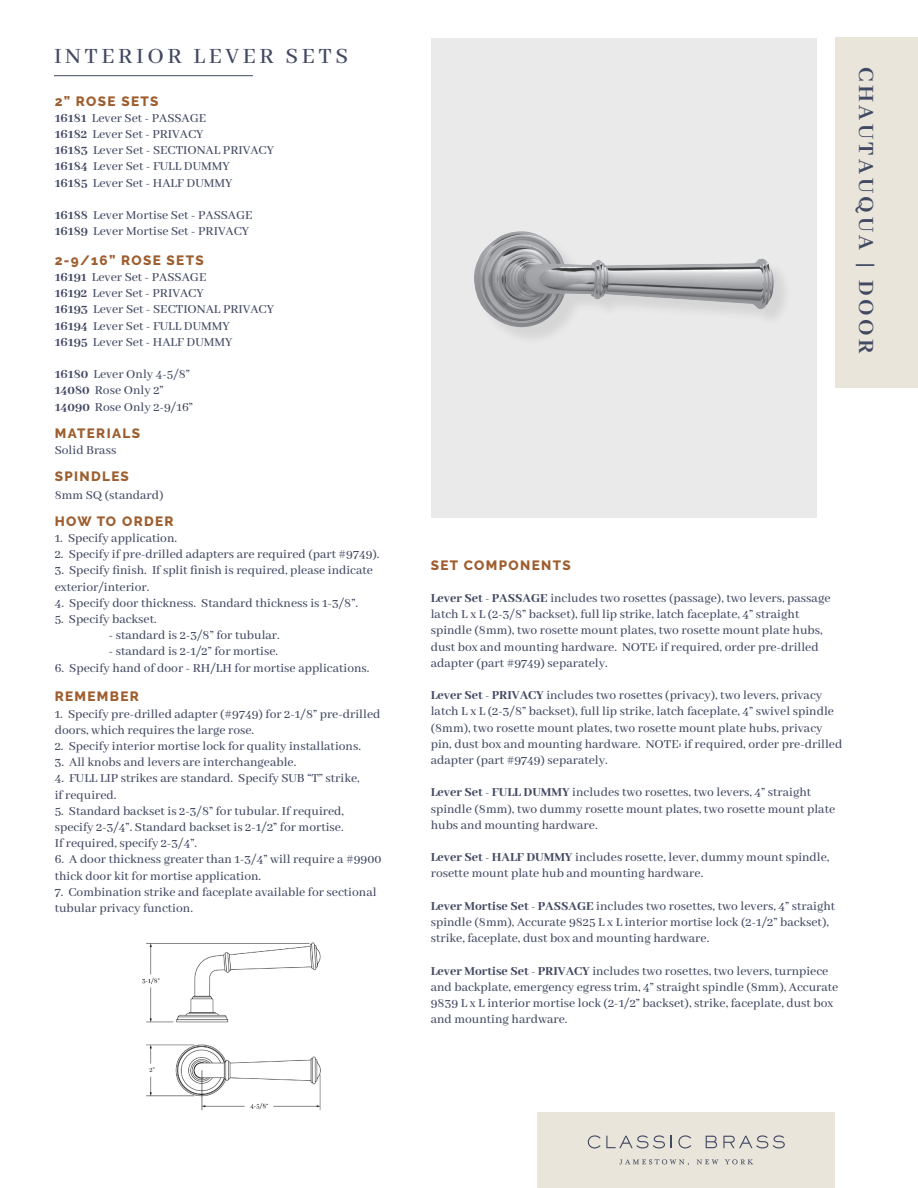
<style>
.page{position:relative;width:918px;height:1188px;background:#fff}
.page>*{position:absolute;margin:0;border:0;box-sizing:border-box;transform-origin:0 0}
.t1{font:500 24px "Abhaya Libre";letter-spacing:.15em;color:#424962}
.t2{font:700 24px "Abhaya Libre";letter-spacing:.15em;color:#424962}
.t3{font:500 13.5px/16.2px "Abhaya Libre";color:#424962}
.t4{font:800 13.5px "Raleway";letter-spacing:.1em;color:#9e5e2f}
.s1{font-weight:800}
</style>
<div class="page">
<div style="left:537px;top:1112px;width:298px;height:76px;background:#e9e5db"></div>
<svg style="left:588px;top:1135px;width:77px;height:13px"></svg>
<svg style="left:671px;top:1136px;width:1px;height:12px"></svg>
<svg style="left:678px;top:1135px;width:13px;height:13px"></svg>
<svg style="left:706px;top:1136px;width:11px;height:12px"></svg>
<svg style="left:723px;top:1135px;width:62px;height:13px"></svg>
<svg style="left:697px;top:1159px;width:22px;height:5px"></svg>
<svg style="left:725px;top:1159px;width:28px;height:5px"></svg>
<svg style="left:619px;top:1159px;width:70px;height:7px"></svg>
<div style="left:835px;top:38px;width:83px;height:350px;background:#e9e5db"></div>
<hr style="left:54px;top:75px;width:199px;height:1px;background:#424962">
<div style="left:431px;top:38px;width:385px;height:480px;background:#eaeaea"></div>
<img style="left:142px;top:942px;width:179px;height:169px">
<div style="left:476px;top:234px;width:316px;height:112px;background:#231f20;opacity:.1"></div>
<img style="left:474px;top:231px;width:300px;height:96px">
<p class="t1" style="left:54px;top:43px;width:296px">INTERIOR LEVER SETS</p>
<p class="t4" style="left:55px;top:93px;width:105px">2” ROSE SETS</p>
<p class="t3" style="left:55px;top:110px;width:153px"><span class="s1">16181</span> Lever Set - PASSAGE</p>
<p class="t3" style="left:55px;top:126px;width:150px"><span class="s1">16182</span> Lever Set - PRIVACY</p>
<p class="t3" style="left:55px;top:143px;width:221px"><span class="s1">16183</span> Lever Set - SECTIONAL PRIVACY</p>
<p class="t3" style="left:55px;top:159px;width:177px"><span class="s1">16184</span> Lever Set - FULL DUMMY</p>
<p class="t3" style="left:55px;top:175px;width:179px"><span class="s1">16185</span> Lever Set - HALF DUMMY</p>
<p class="t3" style="left:55px;top:207px;width:199px"><span class="s1">16188</span> Lever Mortise Set - PASSAGE</p>
<p class="t3" style="left:55px;top:224px;width:196px"><span class="s1">16189</span> Lever Mortise Set - PRIVACY</p>
<p class="t4" style="left:55px;top:252px;width:150px">2-9/16” ROSE SETS</p>
<p class="t3" style="left:55px;top:270px;width:153px"><span class="s1">16191</span> Lever Set - PASSAGE</p>
<p class="t3" style="left:55px;top:286px;width:150px"><span class="s1">16192</span> Lever Set - PRIVACY</p>
<p class="t3" style="left:55px;top:302px;width:221px"><span class="s1">16193</span> Lever Set - SECTIONAL PRIVACY</p>
<p class="t3" style="left:55px;top:318px;width:177px"><span class="s1">16194</span> Lever Set - FULL DUMMY</p>
<p class="t3" style="left:55px;top:334px;width:179px"><span class="s1">16195</span> Lever Set - HALF DUMMY</p>
<p class="t3" style="left:55px;top:367px;width:137px"><span class="s1">16180</span> Lever Only 4-5/8”</p>
<p class="t3" style="left:55px;top:383px;width:110px"><span class="s1">14080</span> Rose Only 2”</p>
<p class="t3" style="left:55px;top:399px;width:140px"><span class="s1">14090</span> Rose Only 2-9/16”</p>
<p class="t4" style="left:55px;top:425px;width:87px">MATERIALS</p>
<p class="t3" style="left:55px;top:442px;width:63px">Solid Brass</p>
<p class="t4" style="left:55px;top:468px;width:76px">SPINDLES</p>
<p class="t3" style="left:55px;top:487px;width:110px">8mm SQ (standard)</p>
<p class="t4" style="left:55px;top:513px;width:120px">HOW TO ORDER</p>
<p class="t3" style="left:55px;top:531px;width:124px">1. Specify application.</p>
<p class="t3" style="left:55px;top:547px;width:326px">2. Specify if pre-drilled adapters are required (part #9749).</p>
<p class="t3" style="left:55px;top:563px;width:320px">3. Specify finish. If split finish is required, please indicate</p>
<p class="t3" style="left:55px;top:579px;width:96px">exterior/interior.</p>
<p class="t3" style="left:55px;top:595px;width:305px">4. Specify door thickness. Standard thickness is 1-3/8”.</p>
<p class="t3" style="left:55px;top:612px;width:103px">5. Specify backset.</p>
<p class="t3" style="left:109px;top:628px;width:173px">- standard is 2-3/8” for tubular.</p>
<p class="t3" style="left:109px;top:644px;width:171px">- standard is 2-1/2” for mortise.</p>
<p class="t3" style="left:55px;top:660px;width:316px">6. Specify hand of door - RH/LH for mortise applications.</p>
<p class="t4" style="left:55px;top:689px;width:86px">REMEMBER</p>
<p class="t3" style="left:55px;top:706px;width:327px">1. Specify pre-drilled adapter (#9749) for 2-1/8” pre-drilled</p>
<p class="t3" style="left:55px;top:722px;width:201px">doors, which requires the large rose.</p>
<p class="t3" style="left:55px;top:738px;width:308px">2. Specify interior mortise lock for quality installations.</p>
<p class="t3" style="left:55px;top:755px;width:243px">3. All knobs and levers are interchangeable.</p>
<p class="t3" style="left:55px;top:771px;width:306px">4. FULL LIP strikes are standard. Specify SUB “T” strike,</p>
<p class="t3" style="left:55px;top:787px;width:63px">if required.</p>
<p class="t3" style="left:55px;top:803px;width:291px">5. Standard backset is 2-3/8” for tubular. If required,</p>
<p class="t3" style="left:55px;top:819px;width:290px">specify 2-3/4”. Standard backset is 2-1/2” for mortise.</p>
<p class="t3" style="left:55px;top:836px;width:144px">If required, specify 2-3/4”.</p>
<p class="t3" style="left:55px;top:852px;width:328px">6. A door thickness greater than 1-3/4” will require a #9900</p>
<p class="t3" style="left:55px;top:868px;width:208px">thick door kit for mortise application.</p>
<p class="t3" style="left:55px;top:884px;width:323px">7. Combination strike and faceplate available for sectional</p>
<p class="t3" style="left:55px;top:900px;width:140px">tubular privacy function.</p>
<p class="t2" style="left:879px;top:67px;width:289px;rotate:90deg">CHAUTAUQUA | DOOR</p>
<p class="t4" style="left:431px;top:557px;width:142px">SET COMPONENTS</p>
<p class="t3" style="left:431px;top:591px;width:401px"><span class="s1">Lever Set - PASSAGE</span> includes two rosettes (passage), two levers, passage latch L x L (2-3/8” backset), full lip strike, latch faceplate, 4” straight</p>
<p class="t3" style="left:431px;top:623px;width:393px">spindle (8mm), two rosette mount plates, two rosette mount plate hubs, dust box and mounting hardware. NOTE: if required, order pre-drilled adapter (part #9749) separately.</p>
<p class="t3" style="left:431px;top:688px;width:413px"><span class="s1">Lever Set - PRIVACY</span> includes two rosettes (privacy), two levers, privacy latch L x L (2-3/8” backset), full lip strike, latch faceplate, 4” swivel spindle (8mm), two rosette mount plates, two rosette mount plate hubs, privacy pin, dust box and mounting hardware. NOTE: if required, order pre-drilled adapter (part #9749) separately.</p>
<p class="t3" style="left:431px;top:785px;width:382px"><span class="s1">Lever Set - FULL DUMMY</span> includes two rosettes, two levers, 4” straight</p>
<p class="t3" style="left:431px;top:801px;width:406px">spindle (8mm), two dummy rosette mount plates, two rosette mount plate hubs and mounting hardware.</p>
<p class="t3" style="left:431px;top:850px;width:400px"><span class="s1">Lever Set - HALF DUMMY</span> includes rosette, lever, dummy mount spindle, rosette mount plate hub and mounting hardware.</p>
<p class="t3" style="left:431px;top:898px;width:406px"><span class="s1">Lever Mortise Set - PASSAGE</span> includes two rosettes, two levers, 4” straight spindle (8mm), Accurate 9825 L x L interior mortise lock (2-1/2” backset), strike, faceplate, dust box and mounting hardware.</p>
<p class="t3" style="left:431px;top:963px;width:409px"><span class="s1">Lever Mortise Set - PRIVACY</span> includes two rosettes, two levers, turnpiece and backplate, emergency egress trim, 4” straight spindle (8mm), Accurate 9839 L x L interior mortise lock (2-1/2” backset), strike, faceplate, dust box and mounting hardware.</p>
</div>
